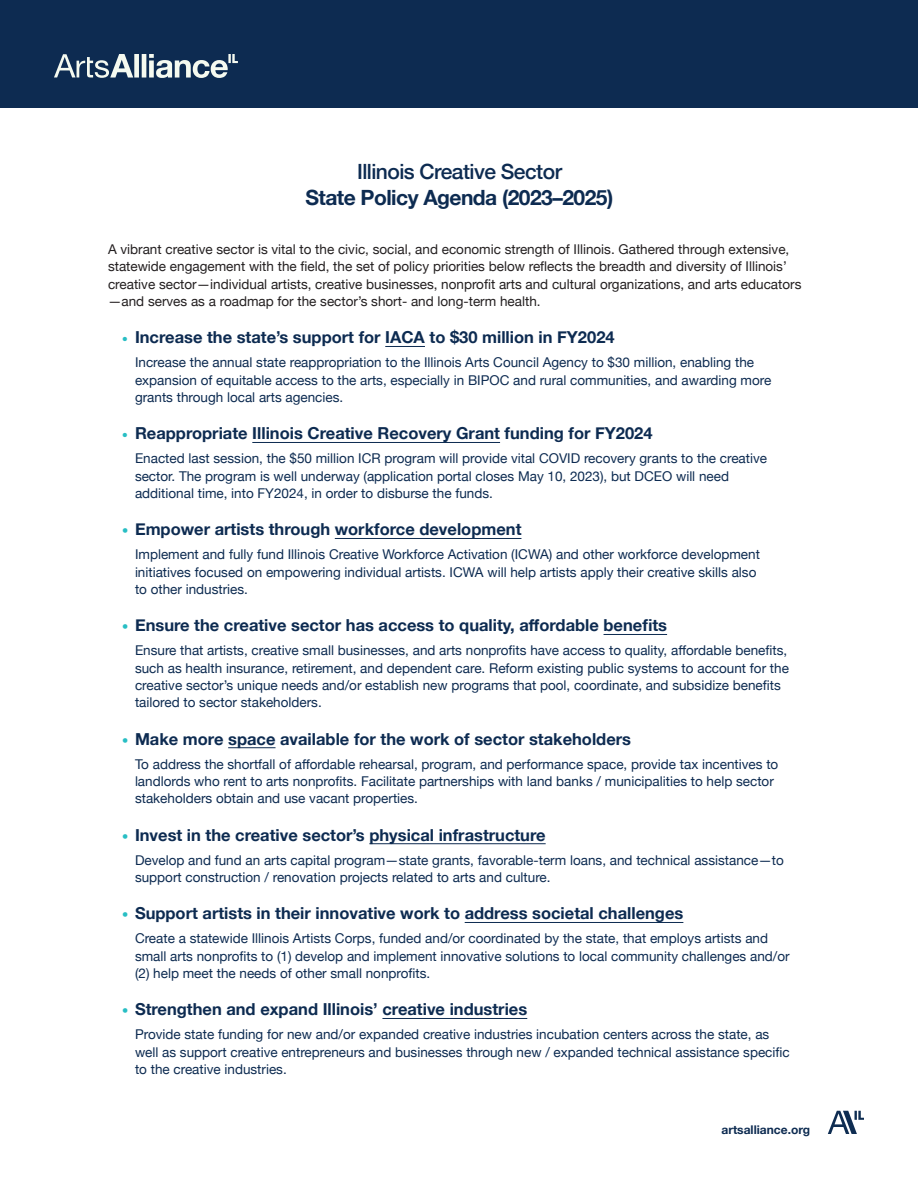
<style>
.page{position:relative;width:918px;height:1188px;background:#fff}
.page>*{position:absolute;margin:0;border:0;box-sizing:border-box;transform-origin:0 0}
.t1{font:700 21px "Helvetica Neue";letter-spacing:-.025em;color:#0d2b51}
.t2{font:500 21px "Helvetica Neue";letter-spacing:-.025em;color:#0d2b51}
.Bold_Bullet_With_Bul{font:700 16.5px "Helvetica Neue";color:#0d2b51}
.Bold_bullet{font:700 16.5px "Helvetica Neue";color:#0d2b51}
.Bullet_Body{font:13.5px/17.2px "Helvetica Neue";color:#0d2b51}
.Basic_Body{font:13.5px/17.2px "Helvetica Neue";color:#231f20}
.t3{font:700 12px "Helvetica Neue";color:#0d2b51}
.s1{font-size:19.5px;color:#28bec4}
.s2{font-size:21px;color:#28bec4}
</style>
<div class="page">
<div style="left:0;top:0;width:918px;height:108px;background:#0d2b51"></div>
<div style="left:134px;top:54px;width:5px;height:24px;background:#f5faf0"></div>
<hr style="left:142px;top:54px;width:4px;height:24px;background:#f5faf0">
<svg style="left:149px;top:54px;width:89px;height:24px"></svg>
<svg style="left:54px;top:54px;width:79px;height:24px"></svg>
<svg style="left:828px;top:1111px;width:36px;height:23px"></svg>
<hr style="left:385px;top:346px;width:40px;height:1px;background:#0d2b51">
<hr style="left:252px;top:442px;width:248px;height:1px;background:#0d2b51">
<hr style="left:335px;top:538px;width:186px;height:1px;background:#0d2b51">
<hr style="left:604px;top:634px;width:63px;height:1px;background:#0d2b51">
<hr style="left:228px;top:747px;width:48px;height:1px;background:#0d2b51">
<hr style="left:369px;top:843px;width:177px;height:1px;background:#0d2b51">
<hr style="left:465px;top:922px;width:218px;height:1px;background:#0d2b51">
<hr style="left:382px;top:1018px;width:145px;height:1px;background:#0d2b51">
<p class="t2" style="left:357px;top:155px;width:207px">Illinois Creative Sector</p>
<p class="t1" style="left:305px;top:181px;width:309px">State Policy Agenda (2023–2025)</p>
<p class="Basic_Body" style="left:108px;top:242px;width:695px">A vibrant creative sector is vital to the civic, social, and economic strength of Illinois. Gathered through extensive, statewide engagement with the field, the set of policy priorities below reflects the breadth and diversity of Illinois’ creative sector—individual artists, creative businesses, nonprofit arts and cultural organizations, and arts educators —and serves as a roadmap for the sector’s short- and long-term health.</p>
<p class="Bold_Bullet_With_Bul" style="left:122px;top:325px;width:495px"><span class="s1">•</span> Increase the state’s support for IACA to $30 million in FY2024</p>
<p class="Bullet_Body" style="left:135px;top:355px;width:638px">Increase the annual state reappropriation to the Illinois Arts Council Agency to $30 million, enabling the expansion of equitable access to the arts, especially in BIPOC and rural communities, and awarding more grants through local arts agencies.</p>
<p class="Bold_Bullet_With_Bul" style="left:122px;top:421px;width:533px"><span class="s1">•</span> Reappropriate Illinois Creative Recovery Grant funding for FY2024</p>
<p class="Bullet_Body" style="left:135px;top:451px;width:634px">Enacted last session, the $50 million ICR program will provide vital COVID recovery grants to the creative sector. The program is well underway (application portal closes May 10, 2023), but DCEO will need additional time, into FY2024, in order to disburse the funds.</p>
<p class="Bold_bullet" style="left:122px;top:517px;width:401px"><span class="s2">•</span> Empower artists through workforce development</p>
<p class="Bullet_Body" style="left:135px;top:547px;width:626px">Implement and fully fund Illinois Creative Workforce Activation (ICWA) and other workforce development initiatives focused on empowering individual artists. ICWA will help artists apply their creative skills also to other industries.</p>
<p class="Bold_Bullet_With_Bul" style="left:122px;top:613px;width:547px"><span class="s2">•</span> Ensure the creative sector has access to quality, affordable benefits</p>
<p class="Bullet_Body" style="left:135px;top:643px;width:655px">Ensure that artists, creative small businesses, and arts nonprofits have access to quality, affordable benefits, such as health insurance, retirement, and dependent care. Reform existing public systems to account for the creative sector’s unique needs and/or establish new programs that pool, coordinate, and subsidize benefits tailored to sector stakeholders.</p>
<p class="Bold_Bullet_With_Bul" style="left:122px;top:726px;width:511px"><span class="s2">•</span> Make more space available for the work of sector stakeholders</p>
<p class="Bullet_Body" style="left:135px;top:756px;width:645px">To address the shortfall of affordable rehearsal, program, and performance space, provide tax incentives to landlords who rent to arts nonprofits. Facilitate partnerships with land banks / municipalities to help sector stakeholders obtain and use vacant properties.</p>
<p class="Bold_Bullet_With_Bul" style="left:122px;top:822px;width:426px"><span class="s2">•</span> Invest in the creative sector’s physical infrastructure</p>
<p class="Bullet_Body" style="left:135px;top:852px;width:650px">Develop and fund an arts capital program—state grants, favorable-term loans, and technical assistance—to support construction / renovation projects related to arts and culture.</p>
<p class="Bold_Bullet_With_Bul" style="left:122px;top:901px;width:563px"><span class="s2">•</span> Support artists in their innovative work to address societal challenges</p>
<p class="Bullet_Body" style="left:135px;top:931px;width:656px">Create a statewide Illinois Artists Corps, funded and/or coordinated by the state, that employs artists and small arts nonprofits to (1) develop and implement innovative solutions to local community challenges and/or (2) help meet the needs of other small nonprofits.</p>
<p class="Bold_Bullet_With_Bul" style="left:122px;top:997px;width:407px"><span class="s2">•</span> Strengthen and expand Illinois’ creative industries</p>
<p class="Bullet_Body" style="left:135px;top:1027px;width:656px">Provide state funding for new and/or expanded creative industries incubation centers across the state, as well as support creative entrepreneurs and businesses through new / expanded technical assistance specific to the creative industries.</p>
<p class="t3" style="left:721px;top:1120px;width:90px">artsalliance.org</p>
</div>
